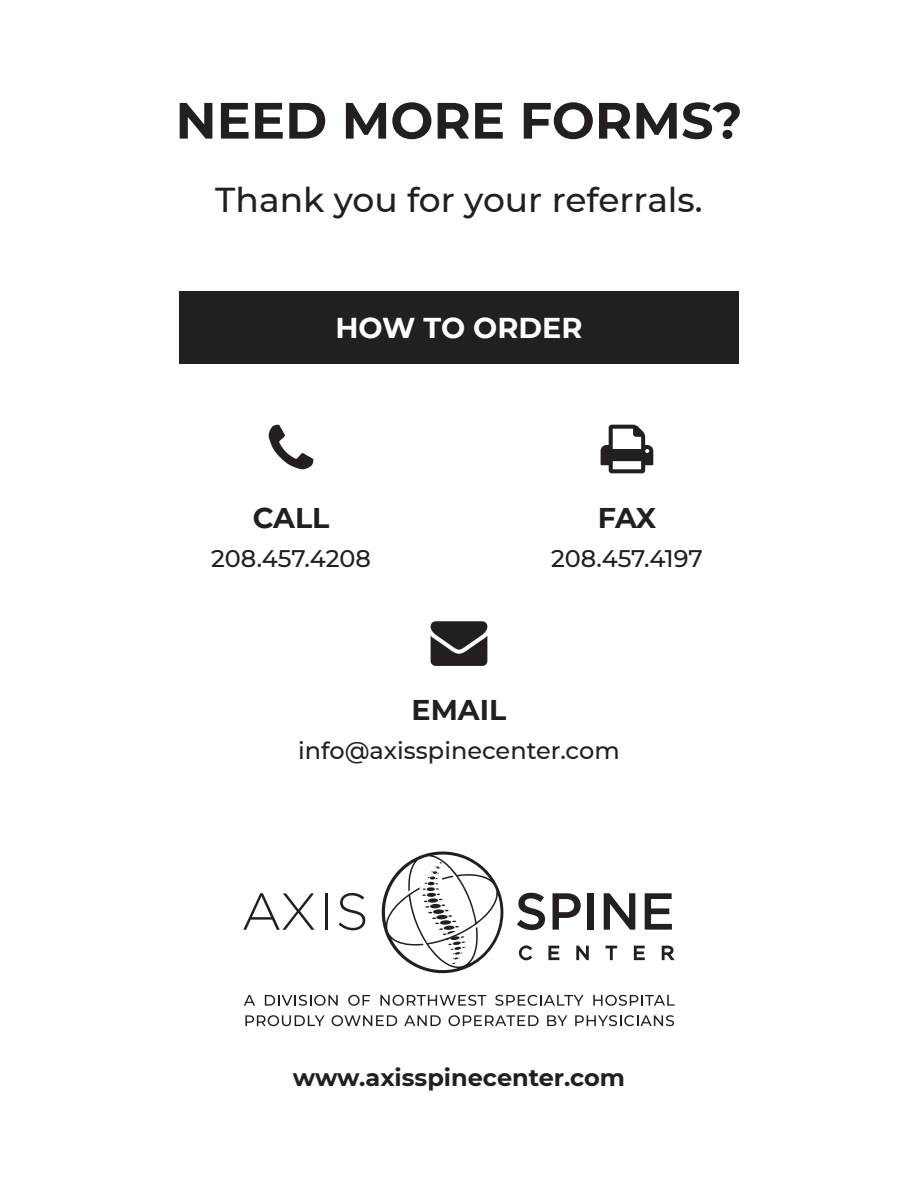
<style>
.page{position:relative;width:918px;height:1188px;background:#fff}
.page>*{position:absolute;margin:0;border:0;box-sizing:border-box;transform-origin:0 0}
.t1{font:700 51px "Montserrat";color:#231f20}
.t2{font:500 34.5px "Montserrat";color:#231f20}
.t3{font:700 28.65px "Montserrat";color:#fff}
.t4{font:700 28.5px "Montserrat";color:#231f20}
.t5{font:500 24px "Montserrat";color:#231f20}
.t6{font:700 24px "Montserrat";color:#231f20}
</style>
<div class="page">
<svg style="left:243px;top:893px;width:72px;height:37px"></svg>
<hr style="left:325px;top:893px;width:3px;height:37px;background:#231f20">
<svg style="left:339px;top:893px;width:26px;height:37px"></svg>
<svg style="left:517px;top:893px;width:28px;height:37px"></svg>
<svg style="left:553px;top:893px;width:28px;height:37px"></svg>
<div style="left:588px;top:893px;width:6px;height:37px;background:#231f20"></div>
<svg style="left:604px;top:893px;width:31px;height:37px"></svg>
<svg style="left:645px;top:893px;width:27px;height:37px"></svg>
<svg style="left:519px;top:945px;width:13px;height:15px"></svg>
<svg style="left:548px;top:946px;width:11px;height:14px"></svg>
<svg style="left:576px;top:946px;width:13px;height:14px"></svg>
<svg style="left:605px;top:946px;width:12px;height:14px"></svg>
<svg style="left:634px;top:946px;width:11px;height:14px"></svg>
<svg style="left:662px;top:946px;width:13px;height:14px"></svg>
<svg style="left:381px;top:851px;width:122px;height:123px"></svg>
<svg style="left:244px;top:995px;width:11px;height:11px"></svg>
<svg style="left:265px;top:995px;width:73px;height:11px"></svg>
<svg style="left:348px;top:995px;width:22px;height:11px"></svg>
<svg style="left:380px;top:995px;width:106px;height:11px"></svg>
<svg style="left:495px;top:995px;width:89px;height:11px"></svg>
<svg style="left:593px;top:995px;width:82px;height:11px"></svg>
<svg style="left:245px;top:1015px;width:80px;height:11px"></svg>
<svg style="left:332px;top:1015px;width:65px;height:11px"></svg>
<svg style="left:404px;top:1015px;width:37px;height:11px"></svg>
<svg style="left:448px;top:1015px;width:91px;height:11px"></svg>
<svg style="left:547px;top:1015px;width:20px;height:11px"></svg>
<svg style="left:575px;top:1015px;width:99px;height:11px"></svg>
<div style="left:179px;top:291px;width:560px;height:73px;background:#231f20"></div>
<h1 class="t1" style="left:175px;top:84px;width:569px">NEED MORE FORMS?</h1>
<h2 class="t2" style="left:215px;top:176px;width:489px">Thank you for your referrals.</h2>
<p class="t3" style="left:335px;top:307px;width:249px">HOW TO ORDER</p>
<p class="t4" style="left:253px;top:497px;width:78px">CALL</p>
<p class="t5" style="left:211px;top:541px;width:161px">208.457.4208</p>
<p class="t4" style="left:598px;top:497px;width:60px">FAX</p>
<p class="t5" style="left:551px;top:541px;width:153px">208.457.4197</p>
<p class="t4" style="left:412px;top:690px;width:96px">EMAIL</p>
<p class="t5" style="left:298px;top:734px;width:323px">info@axisspinecenter.com</p>
<p class="t6" style="left:293px;top:1060px;width:334px">www.axisspinecenter.com</p>
</div>
